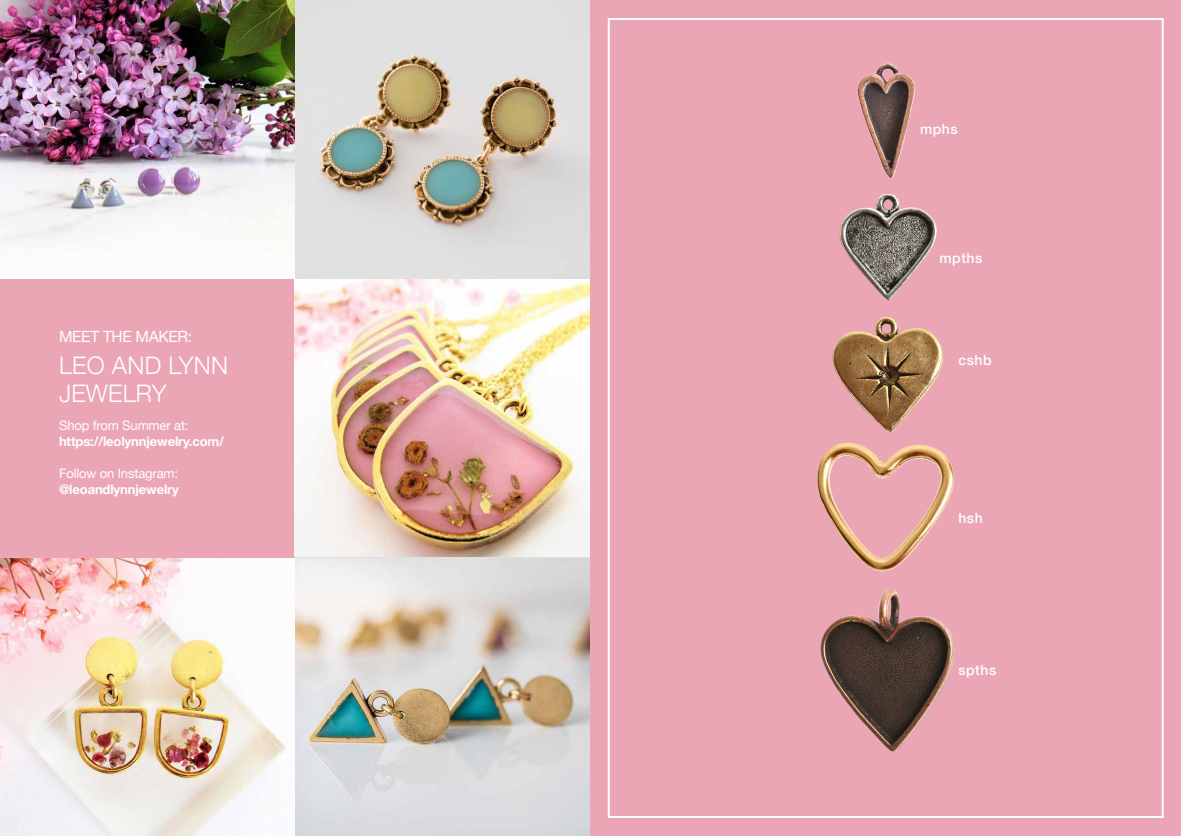
<style>
.page{position:relative;width:1181px;height:836px;background:#fff}
.page>*{position:absolute;margin:0;border:0;box-sizing:border-box;transform-origin:0 0}
.t1{font:300 24.2px/28px "Helvetica Neue";letter-spacing:.01em;color:#fff}
.t2{font:15.4px "Helvetica Neue";letter-spacing:-.02em;color:#fff}
.t3{font:500 14px "Helvetica Neue";letter-spacing:.04em;color:#fff}
.t4{font:700 13px "Helvetica Neue";letter-spacing:-.01em;color:#fff}
.t5{font:13px "Helvetica Neue";letter-spacing:-.01em;color:#fff}
</style>
<div class="page">
<img style="left:294px;top:557px;width:296px;height:278px">
<img style="left:0;top:557px;width:294px;height:278px">
<img style="left:0;top:0;width:294px;height:243px">
<div style="left:0;top:278px;width:295px;height:279px;background:#eaa6b5"></div>
<img style="left:294px;top:0;width:296px;height:556px">
<svg style="left:295px;top:0;width:295px;height:278px;background:#cfccc4"></svg>
<div style="left:590px;top:0;width:591px;height:835px;background:#eaa6b5"></div>
<img style="left:839px;top:194px;width:98px;height:106px">
<img style="left:820px;top:588px;width:135px;height:163px">
<img style="left:817px;top:442px;width:138px;height:130px">
<img style="left:832px;top:317px;width:111px;height:115px">
<img style="left:858px;top:63px;width:57px;height:116px">
<p class="t2" style="left:59px;top:325px;width:134px">MEET THE MAKER:</p>
<h1 class="t1" style="left:59px;top:349px;width:171px">LEO AND LYNN<br>JEWELRY</h1>
<p class="t5" style="left:59px;top:416px;width:131px">Shop from Summer at:</p>
<p class="t4" style="left:59px;top:431px;width:166px">https://leolynnjewelry.com/</p>
<p class="t5" style="left:59px;top:464px;width:121px">Follow on Instagram:</p>
<p class="t4" style="left:59px;top:479px;width:121px">@leoandlynnjewelry</p>
<p class="t3" style="left:920px;top:118px;width:39px">mphs</p>
<p class="t3" style="left:939px;top:247px;width:44px">mpths</p>
<p class="t3" style="left:958px;top:348px;width:35px">cshb</p>
<p class="t3" style="left:958px;top:506px;width:26px">hsh</p>
<p class="t3" style="left:958px;top:659px;width:40px">spths</p>
</div>
